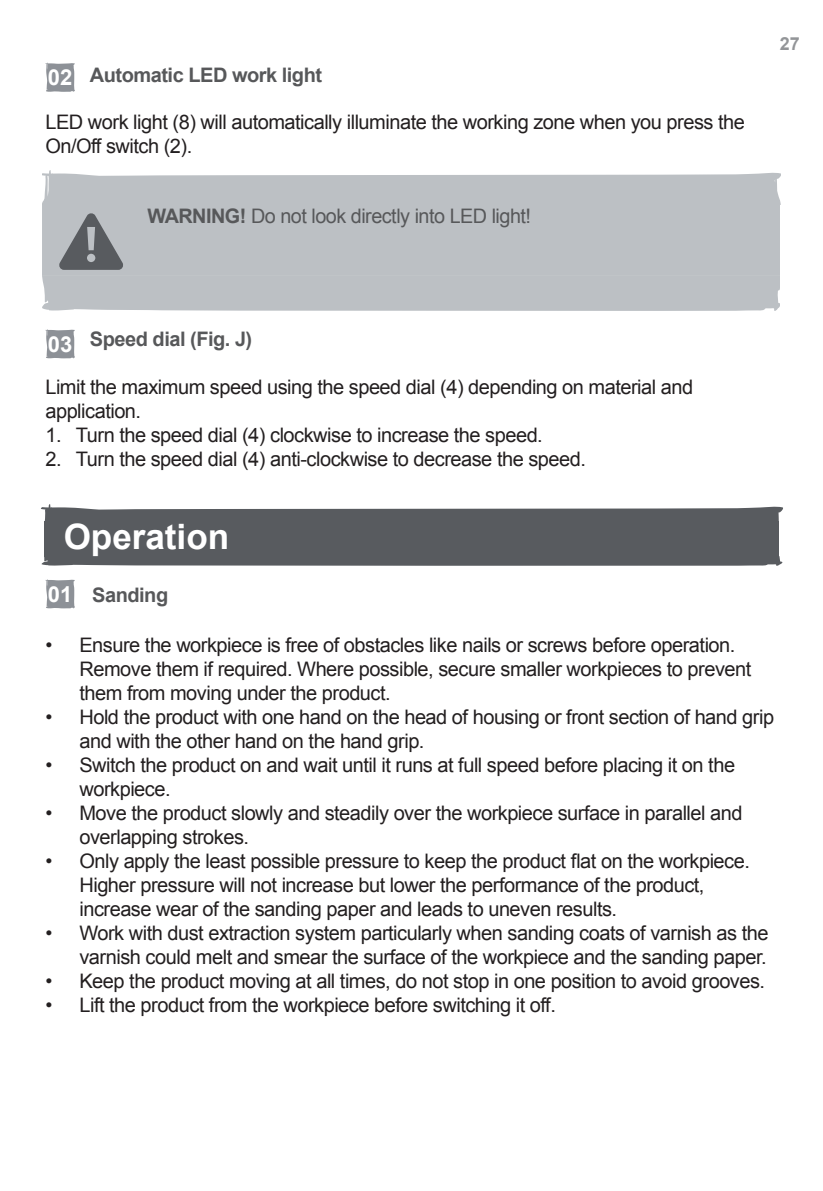
<style>
.page{position:relative;width:823px;height:1191px;background:#fff}
.page>*{position:absolute;margin:0;border:0;box-sizing:border-box;transform-origin:0 0}
.t1{font:700 35px "Arial";color:#fff}
.t2{font:700 22px "Arial";color:#fff}
.t3{font:20px/24px "Arial";letter-spacing:-.025em;color:#231f20}
.t4{font:700 20px "Arial";letter-spacing:-.025em;color:#57585a}
.t5{font:20px "Arial";letter-spacing:-.025em;color:#57585a}
.t6{font:700 18px "Arial";color:#939598}
.s1{font-weight:700}
.s2{font-size:22px;color:#fff}
</style>
<div class="page">
<div style="left:45px;top:521px;width:733px;height:35px;background:#585b5f"></div>
<svg style="left:41px;top:504px;width:742px;height:17px"></svg>
<svg style="left:41px;top:556px;width:741px;height:10px;background:#5f6266"></svg>
<svg style="left:45px;top:579px;width:30px;height:30px"></svg>
<svg style="left:45px;top:62px;width:30px;height:30px"></svg>
<div style="left:42px;top:204px;width:737px;height:72px;background:#bcc0c4"></div>
<svg style="left:42px;top:170px;width:737px;height:34px;background:#c5c9cc"></svg>
<div style="left:42px;top:276px;width:737px;height:35px;background:#bcc0c4"></div>
<svg style="left:58px;top:212px;width:66px;height:58px;background:#898d91"></svg>
<svg style="left:45px;top:329px;width:30px;height:30px"></svg>
<p class="t2" style="left:48px;top:63px;width:26px">02</p>
<p class="t4" style="left:90px;top:61px;width:233px">Automatic LED work light</p>
<p class="t3" style="left:45px;top:110px;width:700px">LED work light (8) will automatically illuminate the working zone when you press the</p>
<p class="t3" style="left:45px;top:134px;width:148px">On/Off switch (2).</p>
<p class="t5" style="left:147px;top:203px;width:385px"><span class="s1">WARNING!</span> Do not look directly into LED light!</p>
<p class="t6" style="left:779px;top:32px;width:22px">27</p>
<p class="t2" style="left:48px;top:329px;width:26px">03</p>
<p class="t4" style="left:90px;top:326px;width:164px">Speed dial (Fig. J)</p>
<p class="t3" style="left:45px;top:375px;width:649px">Limit the maximum speed using the speed dial (4) depending on material and application.</p>
<p class="t3" style="left:45px;top:423px;width:498px">1. Turn the speed dial (4) clockwise to increase the speed.</p>
<p class="t3" style="left:45px;top:447px;width:541px">2. Turn the speed dial (4) anti-clockwise to decrease the speed.</p>
<p class="t1" style="left:64px;top:513px;width:167px">Operation</p>
<p class="t4" style="left:48px;top:581px;width:122px"><span class="s2">01</span> Sanding</p>
<p class="t3" style="left:79px;top:632px;width:673px;text-indent:-34px">• Ensure the workpiece is free of obstacles like nails or screws before operation.<br>Remove them if required. Where possible, secure smaller workpieces to prevent them from moving under the product.</p>
<p class="t3" style="left:79px;top:704px;width:695px;text-indent:-34px">• Hold the product with one hand on the head of housing or front section of hand grip and with the other hand on the hand grip.</p>
<p class="t3" style="left:79px;top:752px;width:656px;text-indent:-34px">• Switch the product on and wait until it runs at full speed before placing it on the workpiece.</p>
<p class="t3" style="left:79px;top:800px;width:664px;text-indent:-34px">• Move the product slowly and steadily over the workpiece surface in parallel and overlapping strokes.</p>
<p class="t3" style="left:79px;top:848px;width:671px;text-indent:-34px">• Only apply the least possible pressure to keep the product flat on the workpiece.<br>Higher pressure will not increase but lower the performance of the product, increase wear of the sanding paper and leads to uneven results.</p>
<p class="t3" style="left:45px;top:920px;width:724px;text-align:right">• Work with dust extraction system particularly when sanding coats of varnish as the varnish could melt and smear the surface of the workpiece and the sanding paper.</p>
<p class="t3" style="left:45px;top:968px;width:720px">• Keep the product moving at all times, do not stop in one position to avoid grooves.</p>
<p class="t3" style="left:45px;top:992px;width:511px">• Lift the product from the workpiece before switching it off.</p>
</div>
